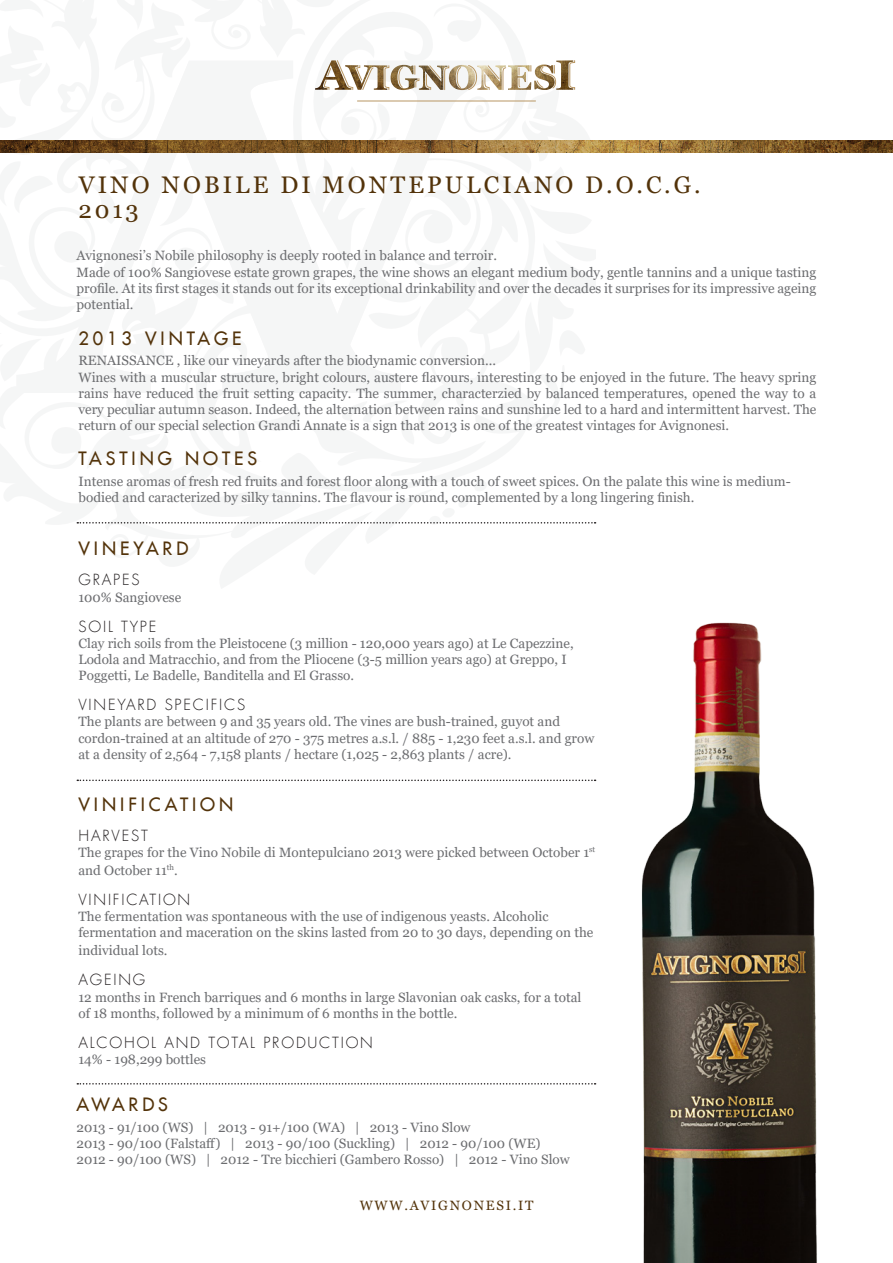
<style>
.page{position:relative;width:893px;height:1263px;background:#fff}
.page>*{position:absolute;margin:0;border:0;box-sizing:border-box;transform-origin:0 0}
.bodycopy{font:24px "Georgia";letter-spacing:.13em;color:#53330a}
.bodycopy-2{font:18px "Futura LT";letter-spacing:.22em;color:#53330a}
.bodycopy-3{font:300 15px "Futura LT";letter-spacing:.12em;color:#231f20}
.bodycopy-4{font:13.5px/16.2px "Georgia";color:#6c6d70}
.bodycopy-5{font:13.5px "Georgia";letter-spacing:.13em;color:#53330a}
</style>
<div class="page">
<img style="left:642px;top:622px;width:175px;height:641px">
<svg style="left:77px;top:779px;width:519px;height:2px"></svg>
<svg style="left:77px;top:522px;width:519px;height:1px"></svg>
<svg style="left:77px;top:1083px;width:519px;height:1px"></svg>
<img style="left:0;top:140px;width:893px;height:13px">
<img style="left:315px;top:60px;width:254px;height:30px">
<svg style="left:384px;top:65px;width:5px;height:25px"></svg>
<svg style="left:324px;top:68px;width:7px;height:22px"></svg>
<svg style="left:337px;top:60px;width:37px;height:30px"></svg>
<svg style="left:398px;top:67px;width:5px;height:21px"></svg>
<svg style="left:468px;top:65px;width:9px;height:25px"></svg>
<svg style="left:569px;top:60px;width:6px;height:30px"></svg>
<svg style="left:414px;top:65px;width:5px;height:23px"></svg>
<svg style="left:426px;top:65px;width:23px;height:25px"></svg>
<svg style="left:484px;top:65px;width:22px;height:25px"></svg>
<svg style="left:457px;top:67px;width:4px;height:21px"></svg>
<svg style="left:519px;top:68px;width:1px;height:19px"></svg>
<svg style="left:531px;top:65px;width:25px;height:24px"></svg>
<hr style="left:357px;top:101px;width:179px;height:1px;background:#b99764">
<p class="bodycopy" style="left:79px;top:170px;width:623px">VINO NOBILE DI MONTEPULCIANO D.O.C.G.</p>
<p class="bodycopy" style="left:79px;top:195px;width:62px">2013</p>
<p class="bodycopy-4" style="left:77px;top:248px;width:422px">Avignonesi’s Nobile philosophy is deeply rooted in balance and terroir.</p>
<p class="bodycopy-4" style="left:77px;top:264px;width:741px;text-align:justify">Made of 100% Sangiovese estate grown grapes, the wine shows an elegant medium body, gentle tannins and a unique tasting profile. At its first stages it stands out for its exceptional drinkability and over the decades it surprises for its impressive ageing potential.</p>
<p class="bodycopy-2" style="left:79px;top:327px;width:165px">2013 VINTAGE</p>
<p class="bodycopy-4" style="left:79px;top:353px;width:419px">RENAISSANCE , like our vineyards after the biodynamic conversion...</p>
<p class="bodycopy-4" style="left:79px;top:369px;width:739px;text-align:justify">Wines with a muscular structure, bright colours, austere flavours, interesting to be enjoyed in the future. The heavy spring rains have reduced the fruit setting capacity. The summer, characterzied by balanced temperatures, opened the way to a very peculiar autumn season. Indeed, the alternation between rains and sunshine led to a hard and intermittent harvest. The return of our special selection Grandi Annate is a sign that 2013 is one of the greatest vintages for Avignonesi.</p>
<p class="bodycopy-2" style="left:79px;top:447px;width:180px">TASTING NOTES</p>
<p class="bodycopy-4" style="left:79px;top:473px;width:714px">Intense aromas of fresh red fruits and forest floor along with a touch of sweet spices. On the palate this wine is medium&shy;bodied and caracterized by silky tannins. The flavour is round, complemented by a long lingering finish.</p>
<p class="bodycopy-2" style="left:79px;top:537px;width:111px">VINEYARD</p>
<p class="bodycopy-3" style="left:79px;top:571px;width:63px">GRAPES</p>
<p class="bodycopy-4" style="left:79px;top:589px;width:104px">100% Sangiovese</p>
<p class="bodycopy-3" style="left:79px;top:617px;width:79px">SOIL TYPE</p>
<p class="bodycopy-4" style="left:79px;top:635px;width:497px">Clay rich soils from the Pleistocene (3 million - 120,000 years ago) at Le Capezzine,<br>Lodola and Matracchio, and from the Pliocene (3-5 million years ago) at Greppo, I<br>Poggetti, Le Badelle, Banditella and El Grasso.</p>
<p class="bodycopy-3" style="left:79px;top:696px;width:168px">VINEYARD SPECIFICS</p>
<p class="bodycopy-4" style="left:79px;top:714px;width:517px">The plants are between 9 and 35 years old. The vines are bush-trained, guyot and cordon-trained at an altitude of 270 - 375 metres a.s.l. / 885 - 1,230 feet a.s.l. and grow at a density of 2,564 - 7,158 plants / hectare (1,025 - 2,863 plants / acre).</p>
<p class="bodycopy-2" style="left:79px;top:792px;width:156px">VINIFICATION</p>
<p class="bodycopy-3" style="left:79px;top:826px;width:71px">HARVEST</p>
<p class="bodycopy-4" style="left:79px;top:843px;width:518px;line-height:18px">The grapes for the Vino Nobile di Montepulciano 2013 were picked between October 1<sup>st </sup>and October 11<sup>th</sup>.</p>
<p class="bodycopy-3" style="left:79px;top:890px;width:113px">VINIFICATION</p>
<p class="bodycopy-4" style="left:79px;top:909px;width:516px">The fermentation was spontaneous with the use of indigenous yeasts. Alcoholic fermentation and maceration on the skins lasted from 20 to 30 days, depending on the</p>
<p class="bodycopy-4" style="left:79px;top:943px;width:91px">individual lots.</p>
<p class="bodycopy-3" style="left:79px;top:971px;width:68px">AGEING</p>
<p class="bodycopy-4" style="left:79px;top:989px;width:504px">12 months in French barriques and 6 months in large Slavonian oak casks, for a total of 18 months, followed by a minimum of 6 months in the bottle.</p>
<p class="bodycopy-3" style="left:79px;top:1033px;width:296px">ALCOHOL AND TOTAL PRODUCTION</p>
<p class="bodycopy-4" style="left:79px;top:1051px;width:129px">14% - 198,299 bottles</p>
<p class="bodycopy-2" style="left:77px;top:1093px;width:93px">AWARDS</p>
<p class="bodycopy-4" style="left:77px;top:1119px;width:395px">2013 - 91/100 (WS) | 2013 - 91+/100 (WA) | 2013 - Vino Slow</p>
<p class="bodycopy-4" style="left:77px;top:1135px;width:465px">2013 - 90/100 (Falstaff) | 2013 - 90/100 (Suckling) | 2012 - 90/100 (WE)</p>
<p class="bodycopy-4" style="left:77px;top:1152px;width:495px">2012 - 90/100 (WS) | 2012 - Tre bicchieri (Gambero Rosso) | 2012 - Vino Slow</p>
<p class="bodycopy-5" style="left:360px;top:1197px;width:175px">WWW.AVIGNONESI.IT</p>
</div>
